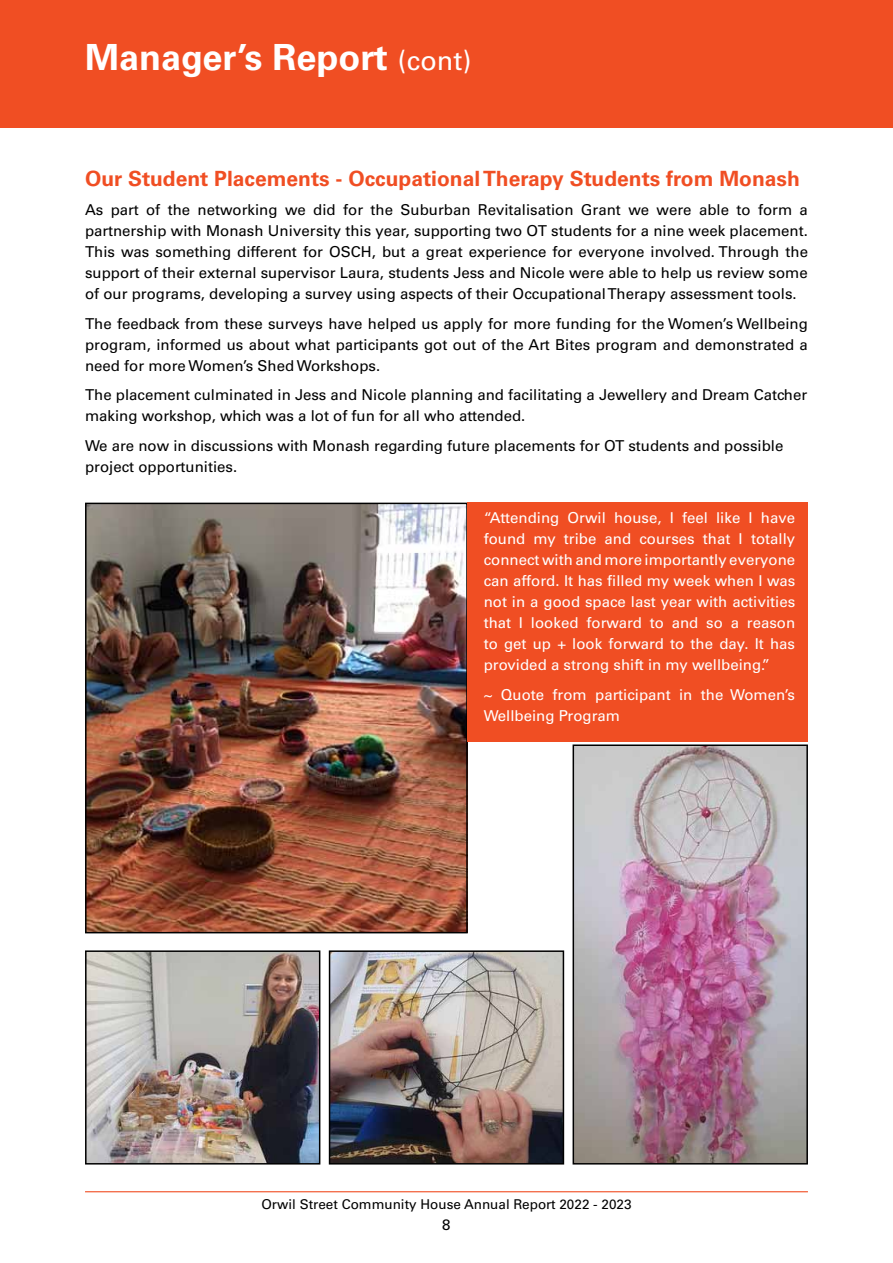
<style>
.page{position:relative;width:893px;height:1263px;background:#fff}
.page>*{position:absolute;margin:0;border:0;box-sizing:border-box;transform-origin:0 0}
.t1{font:700 36px "Univers";color:#fff}
.t2{font:700 21px "Univers";color:#f04e23}
.t3{font:15px/21px "Univers";color:#000;text-align:justify}
.t4{font:15px/21px "Univers";color:#fff;text-align:justify}
.t5{font:13.5px "Univers";color:#000}
.s1{font-weight:400;font-size:27px}
</style>
<div class="page">
<div style="left:0;top:0;width:893px;height:128px;background:#f04e23"></div>
<hr style="left:85px;top:1191px;width:723px;height:1px;background:#f04e23">
<img style="left:88px;top:506px;width:377px;height:424px">
<div style="left:85px;top:503px;width:383px;height:430px;border:2px solid #000"></div>
<div style="left:468px;top:502px;width:340px;height:239px;background:#f04e23"></div>
<img style="left:88px;top:953px;width:229px;height:208px">
<div style="left:85px;top:950px;width:235px;height:214px;border:2px solid #000"></div>
<img style="left:576px;top:747px;width:229px;height:414px">
<div style="left:573px;top:744px;width:235px;height:420px;border:2px solid #000"></div>
<img style="left:332px;top:953px;width:229px;height:208px">
<div style="left:329px;top:950px;width:235px;height:214px;border:2px solid #000"></div>
<h1 class="t1" style="left:85px;top:36px;width:388px">Manager’s Report <span class="s1">(cont)</span></h1>
<h2 class="t2" style="left:85px;top:166px;width:716px">Our Student Placements - Occupational Therapy Students from Monash</h2>
<p class="t3" style="left:85px;top:200px;width:724px">As part of the networking we did for the Suburban Revitalisation Grant we were able to form a partnership with Monash University this year, supporting two OT students for a nine week placement.<br>This was something different for OSCH, but a great experience for everyone involved. Through the support of their external supervisor Laura, students Jess and Nicole were able to help us review some of our programs, developing a survey using aspects of their Occupational Therapy assessment tools.</p>
<p class="t3" style="left:85px;top:313px;width:724px">The feedback from these surveys have helped us apply for more funding for the Women’s Wellbeing program, informed us about what participants got out of the Art Bites program and demonstrated a need for more Women’s Shed Workshops.</p>
<p class="t3" style="left:85px;top:385px;width:724px">The placement culminated in Jess and Nicole planning and facilitating a Jewellery and Dream Catcher making workshop, which was a lot of fun for all who attended.</p>
<p class="t3" style="left:85px;top:435px;width:700px">We are now in discussions with Monash regarding future placements for OT students and possible project opportunities.</p>
<p class="t4" style="left:484px;top:507px;width:313px">“Attending Orwil house, I feel like I have found my tribe and courses that I totally connect with and more importantly everyone can afford. It has filled my week when I was not in a good space last year with activities that I looked forward to and so a reason to get up + look forward to the day. It has provided a strong shift in my wellbeing.”</p>
<p class="t4" style="left:484px;top:684px;width:313px">~ Quote from participant in the Women’s<br>Wellbeing Program</p>
<p class="t5" style="left:261px;top:1196px;width:372px">Orwil Street Community House Annual Report 2022 - 2023</p>
<p class="t3" style="left:442px;top:1214px;width:10px">8</p>
</div>
